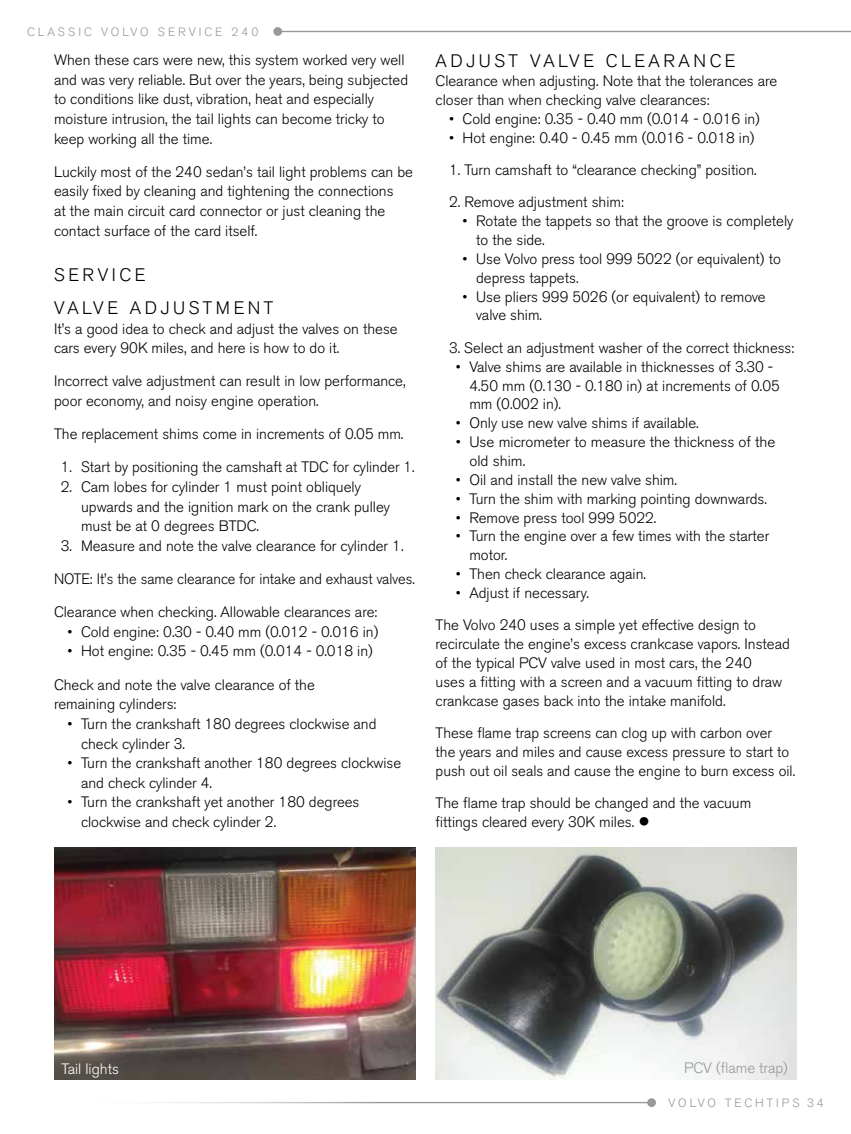
<style>
.page{position:relative;width:851px;height:1134px;background:#fff}
.page>*{position:absolute;margin:0;border:0;box-sizing:border-box;transform-origin:0 0}
.t1{font:300 36px "Volvo Sans Pro";color:#000}
.t2{font:300 18px/32.4px "Volvo Sans Pro";letter-spacing:.2em;color:#000}
.t3{font:300 15px/19.6px "Volvo Sans Pro";color:#000}
.t4{font:300 15px "Volvo Sans Pro";color:#98989a}
.t5{font:300 15px "Volvo Sans Pro";color:#fff}
.t6{font:300 12px "Volvo Sans Pro";letter-spacing:.25em;color:#98989a}
</style>
<div class="page">
<div style="left:647px;top:1098px;width:9px;height:9px;background:#98989a;border-radius:50%"></div>
<hr style="left:54px;top:1102px;width:597px;height:1px;background:#98989a">
<div style="left:273px;top:27px;width:9px;height:9px;background:#98989a;border-radius:50%"></div>
<hr style="left:278px;top:31px;width:572px;height:1px;background:#98989a">
<img style="left:54px;top:848px;width:361px;height:232px">
<img style="left:435px;top:848px;width:361px;height:232px">
<p class="t6" style="left:27px;top:25px;width:233px">CLASSIC VOLVO SERVICE 240</p>
<p class="t3" style="left:54px;top:50px;width:355px">When these cars were new, this system worked very well and was very reliable. But over the years, being subjected to conditions like dust, vibration, heat and especially moisture intrusion, the tail lights can become tricky to keep working all the time.</p>
<p class="t3" style="left:54px;top:162px;width:360px">Luckily most of the 240 sedan’s tail light problems can be easily fixed by cleaning and tightening the connections<br>at the main circuit card connector or just cleaning the contact surface of the card itself.</p>
<p class="t2" style="left:54px;top:259px;width:221px">SERVICE<br>VALVE ADJUSTMENT</p>
<p class="t3" style="left:54px;top:319px;width:345px">It’s a good idea to check and adjust the valves on these cars every 90K miles, and here is how to do it.</p>
<p class="t3" style="left:54px;top:371px;width:353px">Incorrect valve adjustment can result in low performance, poor economy, and noisy engine operation.</p>
<p class="t3" style="left:54px;top:424px;width:351px">The replacement shims come in increments of 0.05 mm.</p>
<p class="t3" style="left:61px;top:457px;width:355px">1. Start by positioning the camshaft at TDC for cylinder 1.</p>
<p class="t3" style="left:81px;top:477px;width:310px;text-indent:-20px">2. Cam lobes for cylinder 1 must point obliquely upwards and the ignition mark on the crank pulley must be at 0 degrees BTDC.</p>
<p class="t3" style="left:61px;top:536px;width:344px">3. Measure and note the valve clearance for cylinder 1.</p>
<p class="t3" style="left:54px;top:569px;width:362px">NOTE: It’s the same clearance for intake and exhaust valves.</p>
<p class="t3" style="left:54px;top:602px;width:325px">Clearance when checking. Allowable clearances are:</p>
<p class="t3" style="left:68px;top:622px;width:312px">• Cold engine: 0.30 - 0.40 mm (0.012 - 0.016 in)</p>
<p class="t3" style="left:68px;top:642px;width:307px">• Hot engine: 0.35 - 0.45 mm (0.014 - 0.018 in)</p>
<p class="t3" style="left:54px;top:675px;width:262px">Check and note the valve clearance of the remaining cylinders:</p>
<p class="t3" style="left:81px;top:714px;width:297px;text-indent:-14px">• Turn the crankshaft 180 degrees clockwise and check cylinder 3.</p>
<p class="t3" style="left:81px;top:753px;width:321px;text-indent:-14px">• Turn the crankshaft another 180 degrees clockwise and check cylinder 4.</p>
<p class="t3" style="left:81px;top:793px;width:280px;text-indent:-14px">• Turn the crankshaft yet another 180 degrees clockwise and check cylinder 2.</p>
<p class="t2" style="left:435px;top:45px;width:301px">ADJUST VALVE CLEARANCE</p>
<p class="t3" style="left:435px;top:72px;width:343px;line-height:18.9px">Clearance when adjusting. Note that the tolerances are closer than when checking valve clearances:</p>
<p class="t3" style="left:449px;top:109px;width:312px">• Cold engine: 0.35 - 0.40 mm (0.014 - 0.016 in)</p>
<p class="t3" style="left:449px;top:128px;width:307px">• Hot engine: 0.40 - 0.45 mm (0.016 - 0.018 in)</p>
<p class="t3" style="left:449px;top:160px;width:309px">1. Turn camshaft to “clearance checking” position.</p>
<p class="t3" style="left:449px;top:192px;width:176px">2. Remove adjustment shim:</p>
<p class="t3" style="left:476px;top:212px;width:319px;line-height:18.9px;text-indent:-14px">• Rotate the tappets so that the groove is completely to the side.</p>
<p class="t3" style="left:476px;top:249px;width:306px;line-height:18.9px;text-indent:-14px">• Use Volvo press tool 999 5022 (or equivalent) to depress tappets.</p>
<p class="t3" style="left:476px;top:287px;width:291px;line-height:18.9px;text-indent:-14px">• Use pliers 999 5026 (or equivalent) to remove valve shim.</p>
<p class="t3" style="left:449px;top:338px;width:347px">3. Select an adjustment washer of the correct thickness:</p>
<p class="t3" style="left:469px;top:357px;width:312px;line-height:18.9px;text-indent:-14px">• Valve shims are available in thicknesses of 3.30 -<br>4.50 mm (0.130 - 0.180 in) at increments of 0.05 mm (0.002 in).</p>
<p class="t3" style="left:456px;top:413px;width:244px">• Only use new valve shims if available.</p>
<p class="t3" style="left:469px;top:433px;width:307px;line-height:18.9px;text-indent:-13px">• Use micrometer to measure the thickness of the old shim.</p>
<p class="t3" style="left:456px;top:470px;width:223px">• Oil and install the new valve shim.</p>
<p class="t3" style="left:456px;top:489px;width:312px">• Turn the shim with marking pointing downwards.</p>
<p class="t3" style="left:456px;top:508px;width:202px">• Remove press tool 999 5022.</p>
<p class="t3" style="left:469px;top:527px;width:301px;line-height:18.9px;text-indent:-14px">• Turn the engine over a few times with the starter motor.</p>
<p class="t3" style="left:456px;top:564px;width:192px">• Then check clearance again.</p>
<p class="t3" style="left:435px;top:577px;width:322px;line-height:32.4px;text-indent:20px">• Adjust if necessary.<br>The Volvo 240 uses a simple yet effective design to</p>
<p class="t3" style="left:435px;top:635px;width:356px;line-height:18.9px">recirculate the engine’s excess crankcase vapors. Instead of the typical PCV valve used in most cars, the 240<br>uses a fitting with a screen and a vacuum fitting to draw crankcase gases back into the intake manifold.</p>
<p class="t3" style="left:435px;top:724px;width:361px;line-height:18.9px">These flame trap screens can clog up with carbon over the years and miles and cause excess pressure to start to push out oil seals and cause the engine to burn excess oil.</p>
<p class="t3" style="left:435px;top:794px;width:317px;line-height:18.9px">The flame trap should be changed and the vacuum fittings cleared every 30K miles.</p>
<h1 class="t1" style="left:638px;top:801px;width:13px">•</h1>
<p class="t5" style="left:61px;top:1060px;width:59px">Tail lights</p>
<p class="t4" style="left:684px;top:1059px;width:105px">PCV (flame trap)</p>
<p class="t6" style="left:668px;top:1096px;width:157px">VOLVO TECHTIPS 34</p>
</div>
